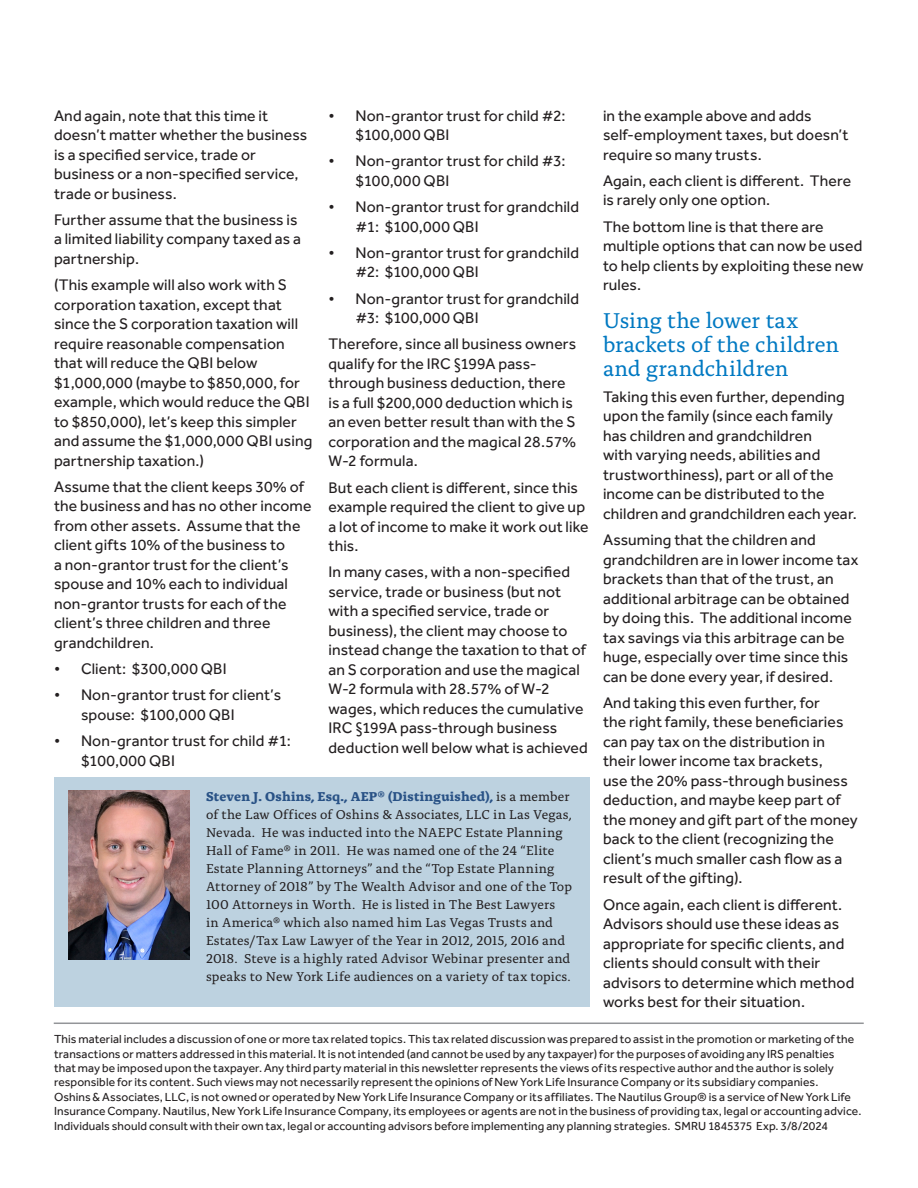
<style>
.page{position:relative;width:918px;height:1188px;background:#fff}
.page>*{position:absolute;margin:0;border:0;box-sizing:border-box;transform-origin:0 0}
.body_effra_10_12{font:22.5px/24px "Alda Pro";letter-spacing:-.005em;color:#0079c2}
.body_effra_10_12-2{font:15.75px/19.5px "Effra Pro";letter-spacing:.01em;color:#231f20}
.t1{font:13.5px/18px "Alda Pro";letter-spacing:.01em;color:#231f20}
.Fine_Print{font:12px/14.5px "Effra Pro";letter-spacing:.01em;color:#231f20}
.s1{font-weight:700;color:#295286}
</style>
<div class="page">
<div style="left:54px;top:777px;width:536px;height:229px;background:#bdd2e0"></div>
<img style="left:68px;top:791px;width:122px;height:168px">
<hr style="left:54px;top:1023px;width:810px;height:1px;background:#939598">
<p class="body_effra_10_12-2" style="left:54px;top:105px;width:255px">And again, note that this time it doesn’t matter whether the business is a specified service, trade or business or a non-specified service, trade or business.</p>
<p class="body_effra_10_12-2" style="left:54px;top:210px;width:248px">Further assume that the business is a limited liability company taxed as a partnership.</p>
<p class="body_effra_10_12-2" style="left:54px;top:275px;width:260px">(This example will also work with S corporation taxation, except that since the S corporation taxation will require reasonable compensation that will reduce the QBI below $1,000,000 (maybe to $850,000, for example, which would reduce the QBI to $850,000), let’s keep this simpler and assume the $1,000,000 QBI using partnership taxation.)</p>
<p class="body_effra_10_12-2" style="left:54px;top:477px;width:259px">Assume that the client keeps 30% of the business and has no other income from other assets. Assume that the client gifts 10% of the business to<br>a non-grantor trust for the client’s spouse and 10% each to individual non-grantor trusts for each of the client’s three children and three grandchildren.</p>
<p class="body_effra_10_12-2" style="left:54px;top:659px;width:174px">• Client: $300,000 QBI</p>
<p class="body_effra_10_12-2" style="left:81px;top:685px;width:202px;text-indent:-27px">• Non-grantor trust for client’s spouse: $100,000 QBI</p>
<p class="body_effra_10_12-2" style="left:81px;top:731px;width:211px;text-indent:-27px">• Non-grantor trust for child #1: $100,000 QBI</p>
<p class="body_effra_10_12-2" style="left:356px;top:105px;width:212px;text-indent:-27px">• Non-grantor trust for child #2: $100,000 QBI</p>
<p class="body_effra_10_12-2" style="left:356px;top:151px;width:211px;text-indent:-27px">• Non-grantor trust for child #3: $100,000 QBI</p>
<p class="body_effra_10_12-2" style="left:356px;top:197px;width:225px;text-indent:-27px">• Non-grantor trust for grandchild #1: $100,000 QBI</p>
<p class="body_effra_10_12-2" style="left:356px;top:243px;width:225px;text-indent:-27px">• Non-grantor trust for grandchild #2: $100,000 QBI</p>
<p class="body_effra_10_12-2" style="left:356px;top:288px;width:225px;text-indent:-27px">• Non-grantor trust for grandchild #3: $100,000 QBI</p>
<p class="body_effra_10_12-2" style="left:328px;top:334px;width:249px">Therefore, since all business owners qualify for the IRC §199A pass&shy;through business deduction, there is a full $200,000 deduction which is an even better result than with the S corporation and the magical 28.57%<br>W-2 formula.</p>
<p class="body_effra_10_12-2" style="left:328px;top:477px;width:262px">But each client is different, since this example required the client to give up a lot of income to make it work out like this.</p>
<p class="body_effra_10_12-2" style="left:328px;top:562px;width:261px">In many cases, with a non-specified service, trade or business (but not with a specified service, trade or business), the client may choose to instead change the taxation to that of an S corporation and use the magical W-2 formula with 28.57% of W-2 wages, which reduces the cumulative IRC §199A pass-through business deduction well below what is achieved</p>
<p class="t1" style="left:206px;top:787px;width:367px"><span class="s1">Steven J. Oshins, Esq., AEP® (Distinguished),</span> is a member of the Law Offices of Oshins &amp; Associates, LLC in Las Vegas, Nevada. He was inducted into the NAEPC Estate Planning Hall of Fame® in 2011. He was named one of the 24 “Elite Estate Planning Attorneys” and the “Top Estate Planning Attorney of 2018” by The Wealth Advisor and one of the Top 100 Attorneys in Worth. He is listed in The Best Lawyers<br>in America® which also named him Las Vegas Trusts and Estates/Tax Law Lawyer of the Year in 2012, 2015, 2016 and 2018. Steve is a highly rated Advisor Webinar presenter and speaks to New York Life audiences on a variety of tax topics.</p>
<p class="body_effra_10_12-2" style="left:603px;top:105px;width:247px">in the example above and adds self-employment taxes, but doesn’t require so many trusts.</p>
<p class="body_effra_10_12-2" style="left:603px;top:171px;width:250px">Again, each client is different. There is rarely only one option.</p>
<p class="body_effra_10_12-2" style="left:603px;top:216px;width:262px">The bottom line is that there are multiple options that can now be used to help clients by exploiting these new rules.</p>
<p class="body_effra_10_12" style="left:603px;top:306px;width:238px">Using the lower tax brackets of the children and grandchildren</p>
<p class="body_effra_10_12-2" style="left:603px;top:387px;width:255px">Taking this even further, depending upon the family (since each family has children and grandchildren<br>with varying needs, abilities and trustworthiness), part or all of the income can be distributed to the children and grandchildren each year.</p>
<p class="body_effra_10_12-2" style="left:603px;top:530px;width:257px">Assuming that the children and grandchildren are in lower income tax brackets than that of the trust, an additional arbitrage can be obtained by doing this. The additional income tax savings via this arbitrage can be huge, especially over time since this can be done every year, if desired.</p>
<p class="body_effra_10_12-2" style="left:603px;top:693px;width:256px">And taking this even further, for<br>the right family, these beneficiaries can pay tax on the distribution in their lower income tax brackets,<br>use the 20% pass-through business deduction, and maybe keep part of the money and gift part of the money back to the client (recognizing the client’s much smaller cash flow as a result of the gifting).</p>
<p class="body_effra_10_12-2" style="left:603px;top:894px;width:253px">Once again, each client is different.<br>Advisors should use these ideas as appropriate for specific clients, and clients should consult with their advisors to determine which method works best for their situation.</p>
<p class="Fine_Print" style="left:54px;top:1032px;width:809px">This material includes a discussion of one or more tax related topics. This tax related discussion was prepared to assist in the promotion or marketing of the transactions or matters addressed in this material. It is not intended (and cannot be used by any taxpayer) for the purposes of avoiding any IRS penalties<br>that may be imposed upon the taxpayer. Any third party material in this newsletter represents the views of its respective author and the author is solely responsible for its content. Such views may not necessarily represent the opinions of New York Life Insurance Company or its subsidiary companies.<br>Oshins &amp; Associates, LLC, is not owned or operated by New York Life Insurance Company or its affiliates. The Nautilus Group® is a service of New York Life Insurance Company. Nautilus, New York Life Insurance Company, its employees or agents are not in the business of providing tax, legal or accounting advice.<br>Individuals should consult with their own tax, legal or accounting advisors before implementing any planning strategies. SMRU 1845375 Exp. 3/8/2024</p>
</div>
